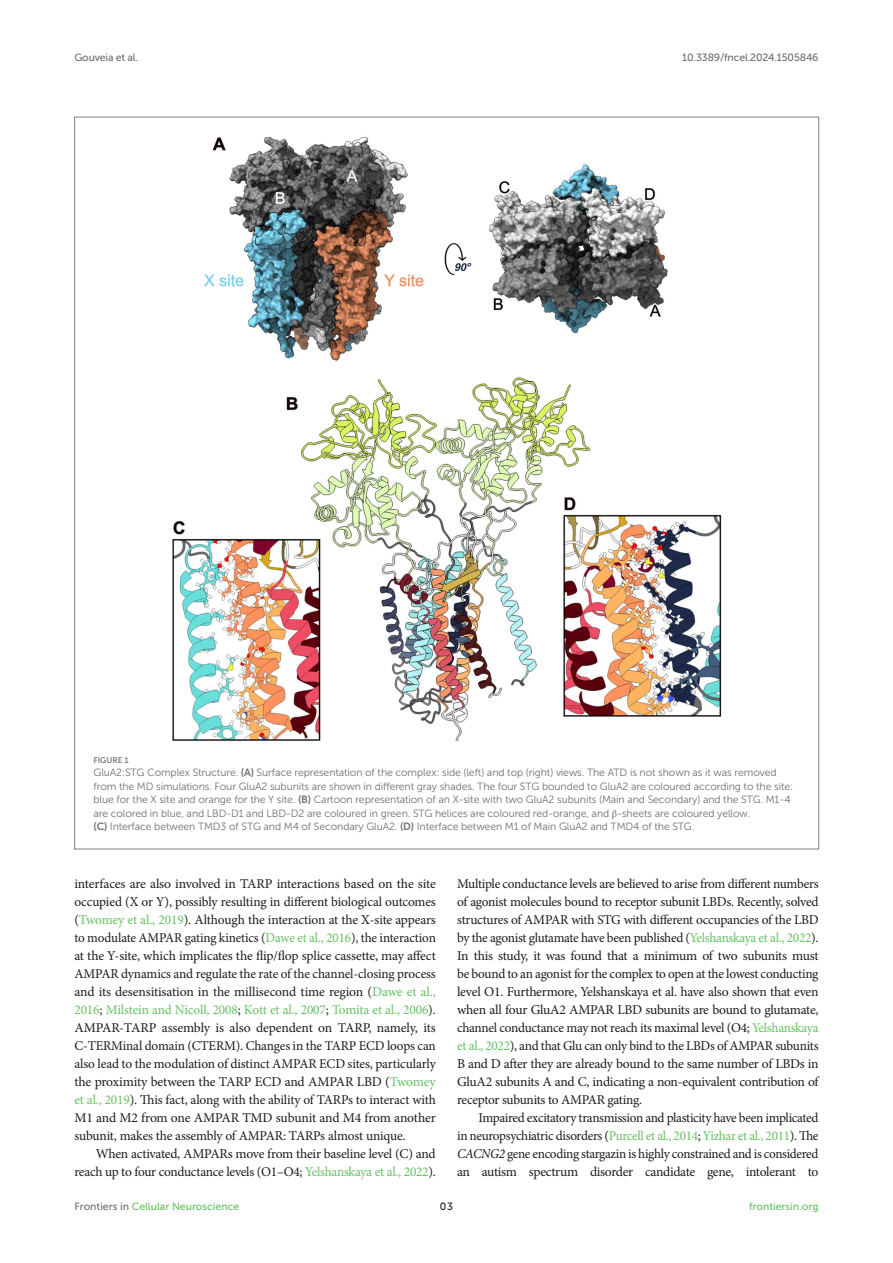
<style>
.page{position:relative;width:893px;height:1263px;background:#fff}
.page>*{position:absolute;margin:0;border:0;box-sizing:border-box;transform-origin:0 0}
.TEXT{font:13.5px/18px "Minion Pro";letter-spacing:-.02em;color:#1b1c1b;text-align:justify}
.FIG_LEG{font:10.5px/13.5px "Museo Sans 300";letter-spacing:-.01em;color:#706f70}
.t1{font:10.5px "Museo Sans 500";color:#65c161}
.t2{font:10.5px "Museo Sans 500";letter-spacing:-.015em;color:#706f70}
.t3{font:10.5px "Museo Sans 500";color:#1b1c1b}
.FIG_HD{font:8.25px "Museo Sans 700";letter-spacing:-.01em;color:#7e7f7f}
.s1{font-family:"Museo Sans 700"}
.s2{font-family:"STIX General"}
.s3{color:#65c161}
.s4{font-style:italic}
.s5{color:#706f70}
</style>
<div class="page">
<img style="left:172px;top:136px;width:550px;height:606px">
<p class="t2" style="left:74px;top:51px;width:65px">Gouveia et al.</p>
<p class="t2" style="left:682px;top:51px;width:138px">10.3389/fncel.2024.1505846</p>
<p class="FIG_HD" style="left:94px;top:755px;width:37px">FIGURE 1</p>
<p class="FIG_LEG" style="left:94px;top:766px;width:701px">GluA2:STG Complex Structure. <span class="s1">(A)</span> Surface representation of the complex: side (left) and top (right) views. The ATD is not shown as it was removed from the MD simulations. Four GluA2 subunits are shown in different gray shades. The four STG bounded to GluA2 are coloured according to the site: blue for the X site and orange for the Y site. <span class="s1">(B)</span> Cartoon representation of an X-site with two GluA2 subunits (Main and Secondary) and the STG. M1-4 are colored in blue, and LBD-D1 and LBD-D2 are coloured in green. STG helices are coloured red-orange, and <span class="s2">β</span>-sheets are coloured yellow.<br><span class="s1">(C)</span> Interface between TMD3 of STG and M4 of Secondary GluA2. <span class="s1">(D)</span> Interface between M1 of Main GluA2 and TMD4 of the STG.</p>
<p class="TEXT" style="left:74px;top:875px;width:363px">interfaces are also involved in TARP interactions based on the site occupied (X or Y), possibly resulting in different biological outcomes (<span class="s3">Twomey et al., 2019</span>). Although the interaction at the X-site appears to modulate AMPAR gating kinetics (<span class="s3">Dawe et al., 2016</span>), the interaction at the Y-site, which implicates the flip/flop splice cassette, may affect AMPAR dynamics and regulate the rate of the channel-closing process and its desensitisation in the millisecond time region (<span class="s3">Dawe et al., 2016</span>; <span class="s3">Milstein and Nicoll, 2008</span>; <span class="s3">Kott et al., 2007</span>; <span class="s3">Tomita et al., 2006</span>).<br>AMPAR-TARP assembly is also dependent on TARP, namely, its C-TERMinal domain (CTERM). Changes in the TARP ECD loops can also lead to the modulation of distinct AMPAR ECD sites, particularly the proximity between the TARP ECD and AMPAR LBD (<span class="s3">Twomey et al., 2019</span>). This fact, along with the ability of TARPs to interact with M1 and M2 from one AMPAR TMD subunit and M4 from another subunit, makes the assembly of AMPAR: TARPs almost unique.</p>
<p class="TEXT" style="left:74px;top:1145px;width:363px;text-align:right">When activated, AMPARs move from their baseline level (C) and reach up to four conductance levels (O1–O4; <span class="s3">Yelshanskaya et al., 2022</span>).</p>
<p class="TEXT" style="left:457px;top:875px;width:363px">Multiple conductance levels are believed to arise from different numbers of agonist molecules bound to receptor subunit LBDs. Recently, solved structures of AMPAR with STG with different occupancies of the LBD by the agonist glutamate have been published (<span class="s3">Yelshanskaya et al., 2022</span>).<br>In this study, it was found that a minimum of two subunits must be bound to an agonist for the complex to open at the lowest conducting level O1. Furthermore, Yelshanskaya et al. have also shown that even when all four GluA2 AMPAR LBD subunits are bound to glutamate, channel conductance may not reach its maximal level (O4; <span class="s3">Yelshanskaya et al., 2022</span>), and that Glu can only bind to the LBDs of AMPAR subunits B and D after they are already bound to the same number of LBDs in GluA2 subunits A and C, indicating a non-equivalent contribution of receptor subunits to AMPAR gating.</p>
<p class="TEXT" style="left:457px;top:1109px;width:363px;text-indent:21px">Impaired excitatory transmission and plasticity have been implicated in neuropsychiatric disorders (<span class="s3">Purcell et al., 2014</span>; <span class="s3">Yizhar et al., 2011</span>). The <span class="s4">CACNG2</span> gene encoding stargazin is highly constrained and is considered an autism spectrum disorder candidate gene, intolerant to</p>
<p class="t1" style="left:74px;top:1200px;width:166px"><span class="s5">Frontiers in</span> Cellular Neuroscience</p>
<p class="t3" style="left:440px;top:1200px;width:15px">03</p>
<p class="t1" style="left:749px;top:1200px;width:71px">frontiersin.org</p>
</div>
